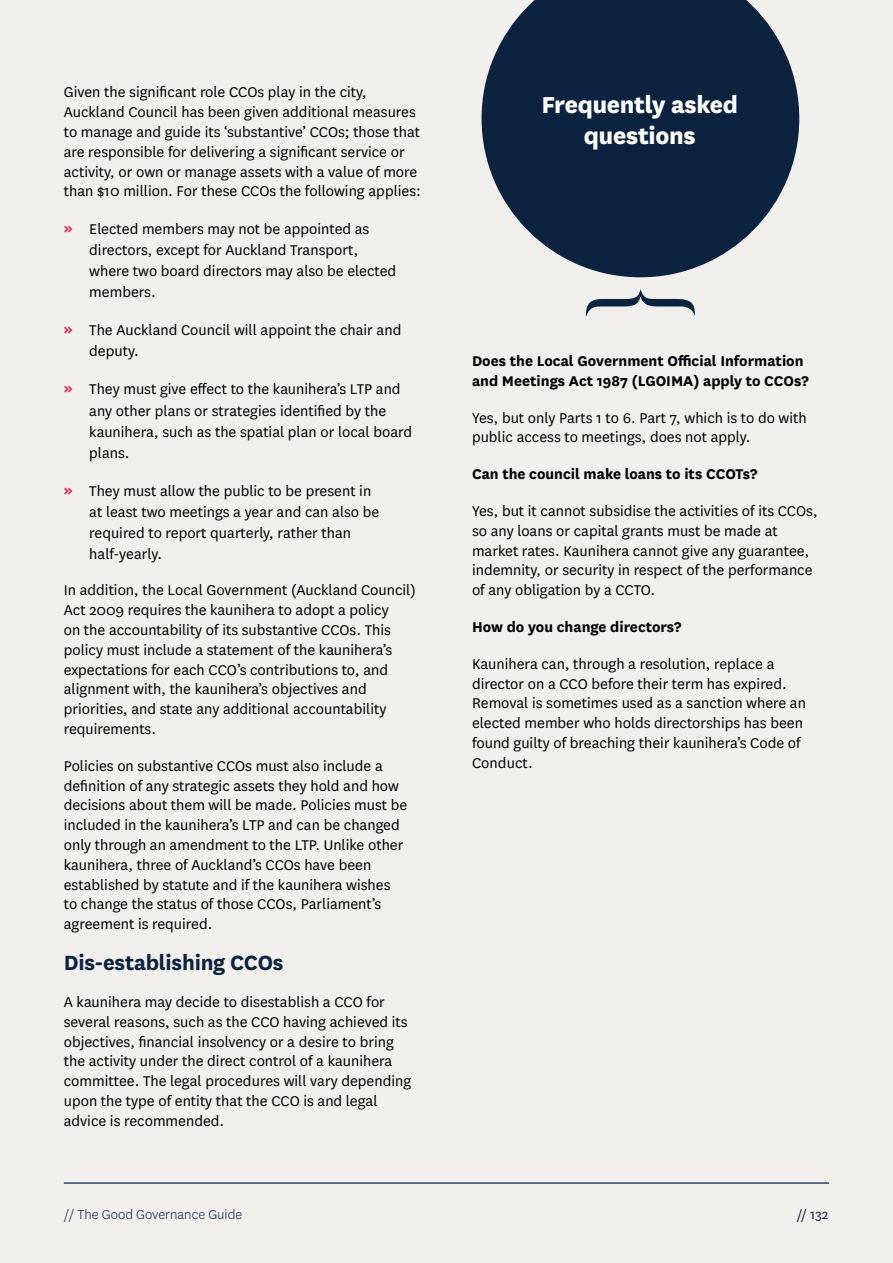
<style>
.page{position:relative;width:893px;height:1263px;background:#f2f0ed}
.page>*{position:absolute;margin:0;border:0;box-sizing:border-box;transform-origin:0 0}
.t1{font:800 27px/31.5px "National";letter-spacing:-.01em;color:#fff;text-align:center}
.t2{font:700 24px "National";letter-spacing:-.01em;color:#0c233f}
.t3{font:16.5px/19.8px "National";color:#000}
.t4{font:700 16.5px/19.8px "National";color:#000}
.t5{font:300 15px "National";color:#0c233f}
.t6{font:15px "National";color:#0c233f}
</style>
<div class="page">
<svg style="left:586px;top:289px;width:109px;height:28px"></svg>
<svg style="left:482px;top:0;width:317px;height:277px;fill:#0c233f"></svg>
<hr style="left:64px;top:1182px;width:765px;height:2px;background:#0c233f">
<p class="t3" style="left:64px;top:82px;width:359px">Given the significant role CCOs play in the city, Auckland Council has been given additional measures to manage and guide its ‘substantive’ CCOs; those that are responsible for delivering a significant service or activity, or own or manage assets with a value of more than $10 million. For these CCOs the following applies:</p>
<p class="t3" style="left:89px;top:218px;width:308px;line-height:21px">Elected members may not be appointed as directors, except for Auckland Transport, where two board directors may also be elected members.</p>
<p class="t3" style="left:89px;top:319px;width:314px;line-height:21px">The Auckland Council will appoint the chair and deputy.</p>
<p class="t3" style="left:89px;top:378px;width:324px;line-height:21px">They must give effect to the kaunihera’s LTP and any other plans or strategies identified by the kaunihera, such as the spatial plan or local board plans.</p>
<p class="t3" style="left:89px;top:479px;width:292px;line-height:21px">They must allow the public to be present in at least two meetings a year and can also be required to report quarterly, rather than half-yearly.</p>
<p class="t3" style="left:64px;top:580px;width:354px">In addition, the Local Government (Auckland Council)<br>Act 2009 requires the kaunihera to adopt a policy<br>on the accountability of its substantive CCOs. This policy must include a statement of the kaunihera’s expectations for each CCO’s contributions to, and alignment with, the kaunihera’s objectives and priorities, and state any additional accountability requirements.</p>
<p class="t3" style="left:64px;top:755px;width:345px">Policies on substantive CCOs must also include a definition of any strategic assets they hold and how decisions about them will be made. Policies must be included in the kaunihera’s LTP and can be changed only through an amendment to the LTP. Unlike other kaunihera, three of Auckland’s CCOs have been established by statute and if the kaunihera wishes to change the status of those CCOs, Parliament’s agreement is required.</p>
<h2 class="t2" style="left:64px;top:946px;width:221px">Dis-establishing CCOs</h2>
<p class="t3" style="left:64px;top:991px;width:349px">A kaunihera may decide to disestablish a CCO for several reasons, such as the CCO having achieved its objectives, financial insolvency or a desire to bring the activity under the direct control of a kaunihera committee. The legal procedures will vary depending upon the type of entity that the CCO is and legal advice is recommended.</p>
<h1 class="t1" style="left:541px;top:87px;width:198px">Frequently asked questions</h1>
<p class="t4" style="left:472px;top:350px;width:338px">Does the Local Government Official Information and Meetings Act 1987 (LGOIMA) apply to CCOs?</p>
<p class="t3" style="left:472px;top:407px;width:336px">Yes, but only Parts 1 to 6. Part 7, which is to do with public access to meetings, does not apply.</p>
<p class="t4" style="left:472px;top:463px;width:287px">Can the council make loans to its CCOTs?</p>
<p class="t3" style="left:472px;top:500px;width:347px">Yes, but it cannot subsidise the activities of its CCOs, so any loans or capital grants must be made at market rates. Kaunihera cannot give any guarantee, indemnity, or security in respect of the performance of any obligation by a CCTO.</p>
<p class="t4" style="left:472px;top:616px;width:211px">How do you change directors?</p>
<p class="t3" style="left:472px;top:653px;width:335px">Kaunihera can, through a resolution, replace a director on a CCO before their term has expired.<br>Removal is sometimes used as a sanction where an elected member who holds directorships has been found guilty of breaching their kaunihera’s Code of Conduct.</p>
<p class="t5" style="left:64px;top:1205px;width:180px">// The Good Governance Guide</p>
<p class="t6" style="left:797px;top:1204px;width:33px">// 132</p>
</div>
